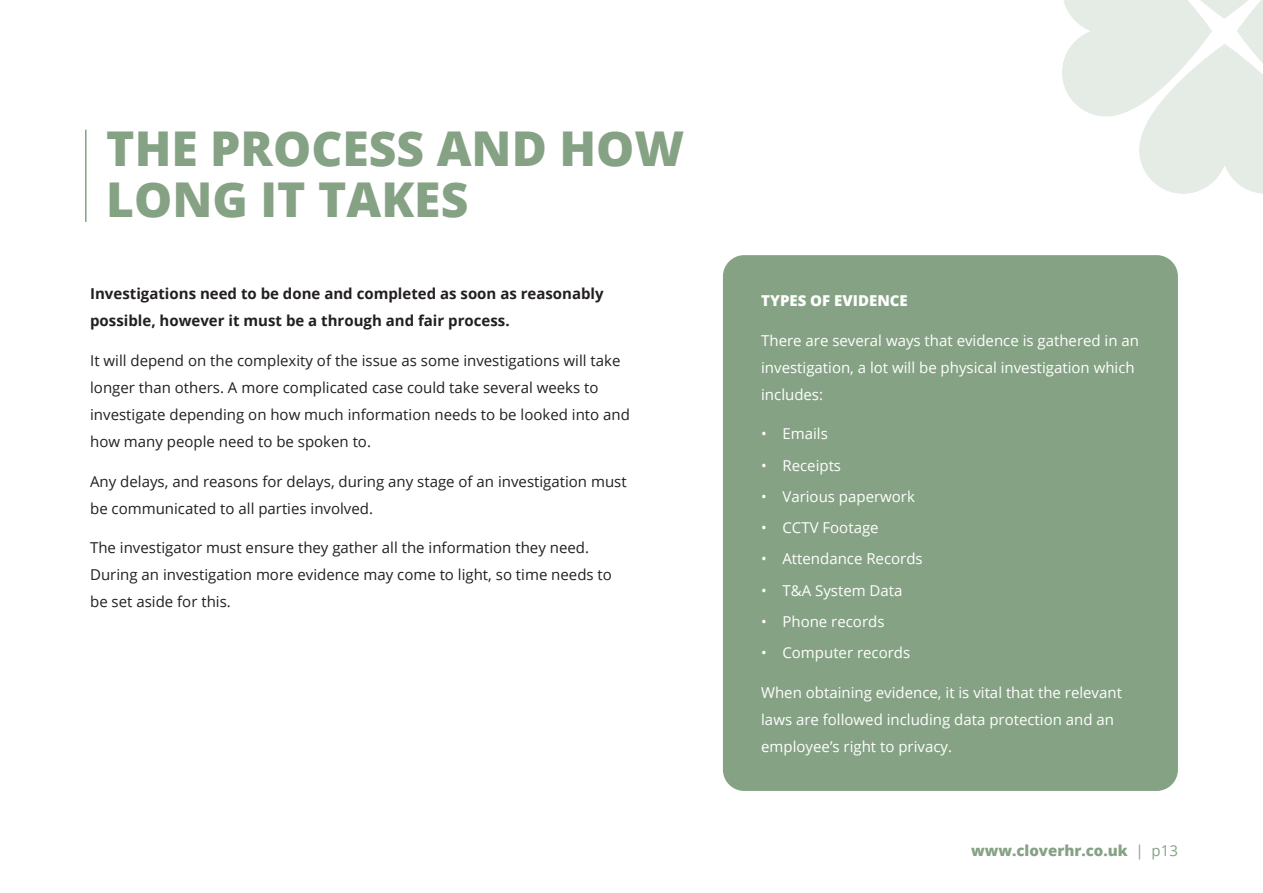
<style>
.page{position:relative;width:1263px;height:893px;background:#fff}
.page>*{position:absolute;margin:0;border:0;box-sizing:border-box;transform-origin:0 0}
.t1{font:800 48px/51px "Open Sans";color:#85a284}
.t2{font:15px/27px "Open Sans";color:#231f20}
.t3{font:15px/27px "Open Sans";color:#fff}
.t4{font:700 15px/27px "Open Sans";color:#231f20}
.t5{font:800 15px "Open Sans";color:#85a284}
.t6{font:800 15px "Open Sans";color:#fff}
.s1{font-weight:400}
</style>
<div class="page">
<img style="left:1063px;top:0;width:200px;height:193px">
<hr style="left:85px;top:130px;width:2px;height:92px;background:#85a284">
<div style="left:723px;top:255px;width:455px;height:536px;background:#85a284;border-radius:21px"></div>
<p class="t1" style="left:106px;top:121px;width:579px">THE PROCESS AND HOW<br>LONG IT TAKES</p>
<p class="t4" style="left:90px;top:280px;width:515px">Investigations need to be done and completed as soon as reasonably possible, however it must be a through and fair process.</p>
<p class="t2" style="left:90px;top:346px;width:541px">It will depend on the complexity of the issue as some investigations will take longer than others. A more complicated case could take several weeks to investigate depending on how much information needs to be looked into and how many people need to be spoken to.</p>
<p class="t2" style="left:90px;top:467px;width:538px">Any delays, and reasons for delays, during any stage of an investigation must be communicated to all parties involved.</p>
<p class="t2" style="left:90px;top:534px;width:523px">The investigator must ensure they gather all the information they need.<br>During an investigation more evidence may come to light, so time needs to be set aside for this.</p>
<p class="t6" style="left:761px;top:289px;width:148px">TYPES OF EVIDENCE</p>
<p class="t3" style="left:761px;top:326px;width:379px">There are several ways that evidence is gathered in an investigation, a lot will be physical investigation which includes:</p>
<p class="t3" style="left:761px;top:420px;width:68px">• Emails</p>
<p class="t3" style="left:761px;top:451px;width:81px">• Receipts</p>
<p class="t3" style="left:761px;top:482px;width:155px">• Various paperwork</p>
<p class="t3" style="left:761px;top:514px;width:119px">• CCTV Footage</p>
<p class="t3" style="left:761px;top:545px;width:163px">• Attendance Records</p>
<p class="t3" style="left:761px;top:576px;width:143px">• T&amp;A System Data</p>
<p class="t3" style="left:761px;top:607px;width:125px">• Phone records</p>
<p class="t3" style="left:761px;top:639px;width:151px">• Computer records</p>
<p class="t3" style="left:761px;top:678px;width:362px">When obtaining evidence, it is vital that the relevant laws are followed including data protection and an employee’s right to privacy.</p>
<p class="t5" style="left:971px;top:839px;width:208px">www.cloverhr.co.uk <span class="s1">| p13</span></p>
</div>
